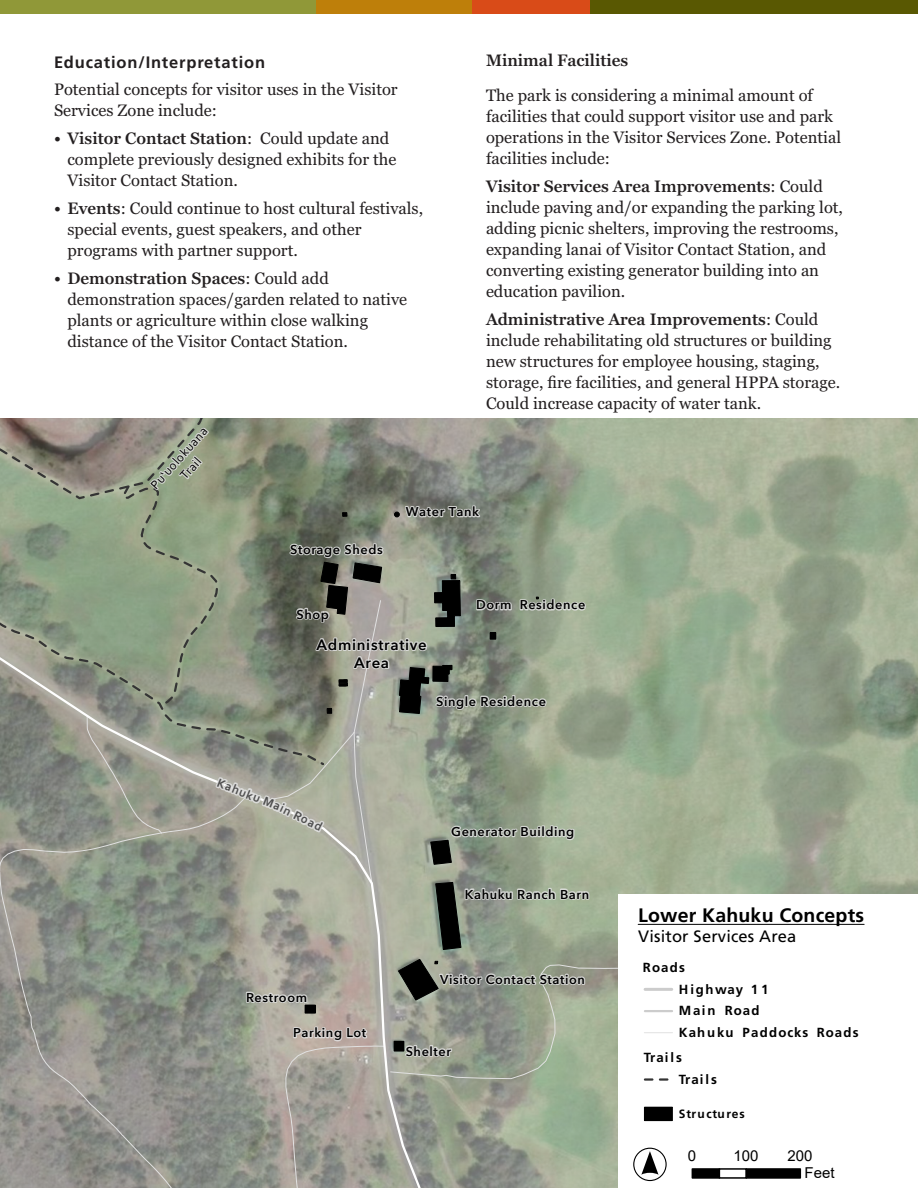
<style>
.page{position:relative;width:918px;height:1188px;background:#fff}
.page>*{position:absolute;margin:0;border:0;box-sizing:border-box;transform-origin:0 0}
.t1{font:700 19.5px "H Frutiger LT Std";letter-spacing:.01em;color:#000}
.Body_Text{font:16.5px/21px "Georgia Pro";color:#231f20}
.Heading_2{font:700 16.5px "H Frutiger LT Std";letter-spacing:.05em;color:#231f20}
.t2{font:16.5px "H Frutiger LT Std";letter-spacing:.01em;color:#000}
.Body_Text-2{font:600 16.5px "Georgia Pro";color:#231f20}
.t3{font:600 15px/18px "Avenir Next";letter-spacing:.045em;color:#000;text-align:center}
.t4{font:15px/16.6px "Arial";color:#000}
.t5{font:700 13.2px/21.6px "H Frutiger LT Std";letter-spacing:.09em;color:#000}
.t6{font:600 12.75px "Avenir Next";letter-spacing:.045em;color:#000}
.t7{font:12.75px "Corbel";color:#000}
.t8{font:700 12.75px "Corbel";color:#4e4e4e}
.t9{font:700 12px "H Frutiger LT Std";letter-spacing:.07em;color:#000}
.s1{font-weight:600}
</style>
<div class="page">
<div style="left:590px;top:0;width:328px;height:14px;background:#595802"></div>
<div style="left:0;top:0;width:316px;height:14px;background:#909838"></div>
<div style="left:316px;top:0;width:156px;height:14px;background:#be7f0a"></div>
<div style="left:472px;top:0;width:118px;height:14px;background:#d94b18"></div>
<img style="left:423px;top:418px;width:495px;height:770px">
<svg style="left:423px;top:902px;width:196px;height:177px;background:#99a390"></svg>
<svg style="left:0;top:951px;width:423px;height:237px;background:#93948d"></svg>
<svg style="left:285px;top:1025px;width:100px;height:163px;background:#a7a29a"></svg>
<svg style="left:405px;top:1044px;width:47px;height:17px"></svg>
<svg style="left:397px;top:958px;width:189px;height:43px;background:#8b9185"></svg>
<svg style="left:245px;top:990px;width:63px;height:17px"></svg>
<div style="left:619px;top:895px;width:299px;height:293px;background:#fff"></div>
<hr style="left:645px;top:988px;width:27px;height:3px;background:#ccc">
<hr style="left:645px;top:1010px;width:27px;height:2px;background:#ccc">
<svg style="left:644px;top:1032px;width:29px;height:1px"></svg>
<svg style="left:645px;top:1078px;width:24px;height:3px"></svg>
<div style="left:644px;top:1107px;width:28px;height:14px;background:#000"></div>
<hr style="left:638px;top:924px;width:226px;height:1px;background:#000">
<div style="left:692px;top:1169px;width:27px;height:9px;background:#000"></div>
<div style="left:692px;top:1168px;width:28px;height:11px;border:2px solid #000"></div>
<div style="left:719px;top:1168px;width:28px;height:11px;border:2px solid #000"></div>
<div style="left:746px;top:1169px;width:54px;height:9px;background:#000"></div>
<div style="left:746px;top:1168px;width:55px;height:11px;border:2px solid #000"></div>
<svg style="left:633px;top:1148px;width:34px;height:33px"></svg>
<svg style="left:0;top:418px;width:590px;height:533px;background:#8f9686"></svg>
<h3 class="Heading_2" style="left:54px;top:52px;width:213px">Education/Interpretation</h3>
<p class="Body_Text" style="left:54px;top:80px;width:345px">Potential concepts for visitor uses in the Visitor<br>Services Zone include:</p>
<p class="Body_Text" style="left:68px;top:128px;width:331px;text-indent:-14px"><span class="s1">• Visitor Contact Station</span>: Could update and complete previously designed exhibits for the<br>Visitor Contact Station.</p>
<p class="Body_Text" style="left:68px;top:198px;width:357px;text-indent:-14px"><span class="s1">• Events</span>: Could continue to host cultural festivals, special events, guest speakers, and other programs with partner support.</p>
<p class="Body_Text" style="left:68px;top:268px;width:341px;text-indent:-14px"><span class="s1">• Demonstration Spaces</span>: Could add demonstration spaces/garden related to native plants or agriculture within close walking distance of the Visitor Contact Station.</p>
<p class="t7" style="left:147px;top:482px;width:80px;rotate:-48deg">Puʻuolokuana</p>
<p class="t7" style="left:177px;top:472px;width:26px;rotate:-48deg">Trail</p>
<p class="Body_Text-2" style="left:486px;top:51px;width:144px">Minimal Facilities</p>
<p class="Body_Text" style="left:486px;top:85px;width:357px">The park is considering a minimal amount of facilities that could support visitor use and park operations in the Visitor Services Zone. Potential facilities include:</p>
<p class="Body_Text" style="left:486px;top:176px;width:359px"><span class="s1">Visitor Services Area Improvements</span>: Could include paving and/or expanding the parking lot, adding picnic shelters, improving the restrooms, expanding lanai of Visitor Contact Station, and converting existing generator building into an education pavilion.</p>
<p class="Body_Text" style="left:486px;top:309px;width:356px"><span class="s1">Administrative Area Improvements</span>: Could include rehabilitating old structures or building new structures for employee housing, staging, storage, fire facilities, and general HPPA storage.<br>Could increase capacity of water tank.</p>
<p class="t6" style="left:290px;top:539px;width:94px">Storage Sheds</p>
<p class="t6" style="left:297px;top:603px;width:34px">Shop</p>
<p class="t6" style="left:406px;top:501px;width:75px">Water Tank</p>
<p class="t6" style="left:476px;top:594px;width:111px">Dorm Residence</p>
<p class="t3" style="left:317px;top:635px;width:112px">Administrative<br>Area</p>
<p class="t6" style="left:436px;top:690px;width:111px">Single Residence</p>
<p class="t8" style="left:221px;top:775px;width:62px;rotate:22deg">Kahuku M</p>
<p class="t8" style="left:298px;top:807px;width:32px;rotate:27deg">Road</p>
<p class="t6" style="left:451px;top:821px;width:125px">Generator Building</p>
<p class="t6" style="left:465px;top:883px;width:126px">Kahuku Ranch Barn</p>
<p class="t6" style="left:246px;top:986px;width:63px">Restroom</p>
<p class="t6" style="left:293px;top:1022px;width:75px">Parking Lot</p>
<p class="t6" style="left:440px;top:968px;width:146px">Visitor Contact Station</p>
<p class="t6" style="left:406px;top:1040px;width:47px">Shelter</p>
<p class="t1" style="left:638px;top:904px;width:228px">Lower Kahuku Concepts</p>
<p class="t2" style="left:638px;top:927px;width:160px">Visitor Services Area</p>
<p class="t5" style="left:679px;top:957px;width:182px;text-indent:-36px">Roads<br>Highway 11<br>Main Road<br>Kahuku Paddocks Roads</p>
<p class="t5" style="left:679px;top:1047px;width:40px;text-indent:-35px">Trails<br>Trails</p>
<p class="t9" style="left:679px;top:1107px;width:67px">Structures</p>
<p class="t4" style="left:688px;top:1147px;width:10px">0</p>
<p class="t4" style="left:734px;top:1147px;width:27px">100</p>
<p class="t4" style="left:805px;top:1147px;width:32px;text-indent:-17px">200<br>Feet</p>
</div>
